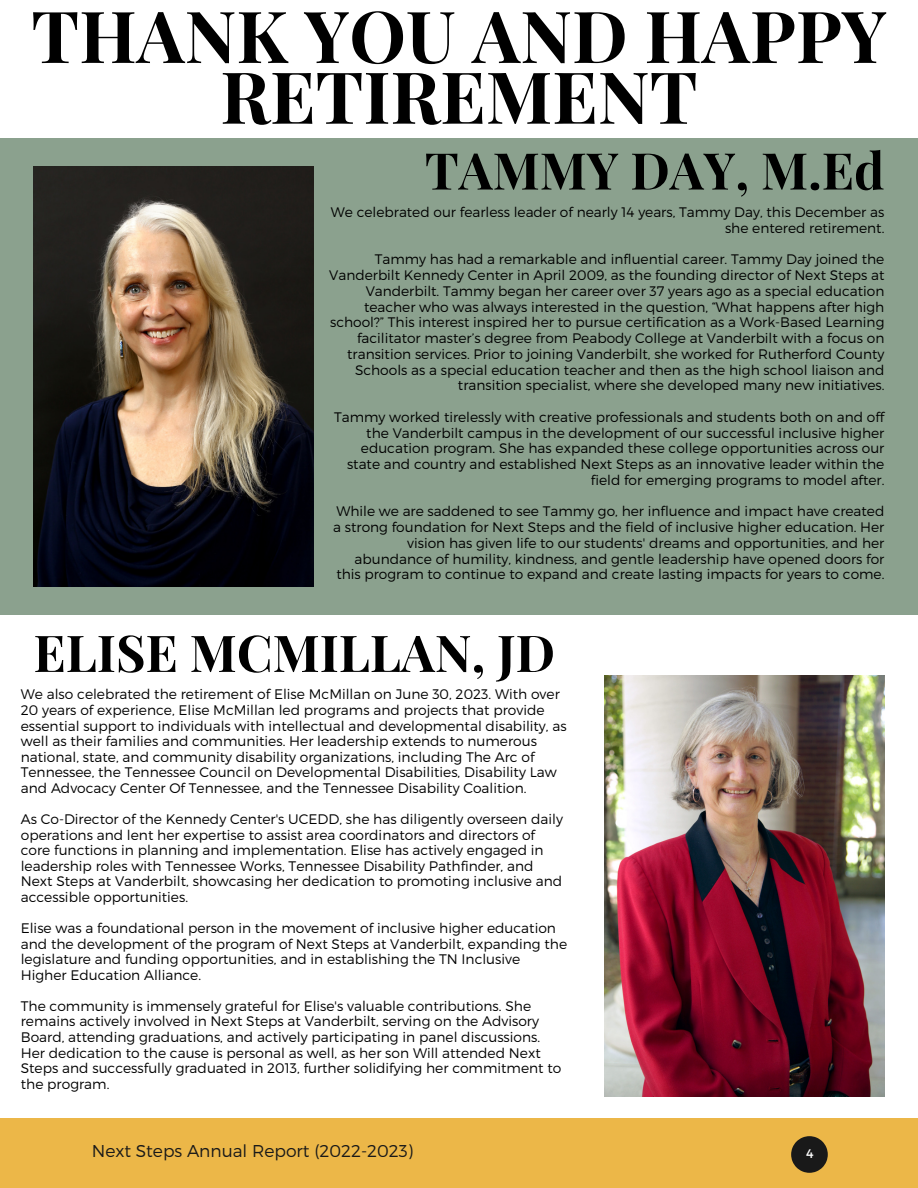
<style>
.page{position:relative;width:918px;height:1188px;background:#fff}
.page>*{position:absolute;margin:0;border:0;box-sizing:border-box;transform-origin:0 0}
.t1{font:700 71.85px/60.8px "Playfair Display";color:#000;text-align:center}
.t2{font:700 50.85px "Playfair Display";color:#000}
.t3{font:300 17.1px "Montserrat";color:#191919}
.t4{font:300 13.8px/15.6px "Montserrat";color:#000;text-align:right}
.t5{font:12.45px "Montserrat";color:#fff}
</style>
<div class="page">
<div style="left:0;top:1118px;width:918px;height:70px;background:#ecb748"></div>
<svg style="left:791px;top:1136px;width:37px;height:37px"></svg>
<img style="left:604px;top:676px;width:280px;height:421px">
<div style="left:0;top:138px;width:918px;height:477px;background:#8ba18e"></div>
<img style="left:33px;top:167px;width:281px;height:419px">
<h4 class="t1" style="left:31px;top:3px;width:857px">THANK YOU AND HAPPY<br>RETIREMENT</h4>
<p class="t2" style="left:425px;top:135px;width:461px">TAMMY DAY, M.Ed</p>
<h2 class="t4" style="left:331px;top:204px;width:555px">We celebrated our fearless leader of nearly 14 years, Tammy Day, this December as she entered retirement.</h2>
<p class="t4" style="left:329px;top:251px;width:557px">Tammy has had a remarkable and influential career. Tammy Day joined the<br>Vanderbilt Kennedy Center in April 2009, as the founding director of Next Steps at</p>
<p class="t4" style="left:330px;top:282px;width:556px">Vanderbilt. Tammy began her career over 37 years ago as a special education teacher who was always interested in the question, “What happens after high school?” This interest inspired her to pursue certification as a Work-Based Learning facilitator master’s degree from Peabody College at Vanderbilt with a focus on transition services. Prior to joining Vanderbilt, she worked for Rutherford County Schools as a special education teacher and then as the high school liaison and transition specialist, where she developed many new initiatives.</p>
<p class="t4" style="left:334px;top:408px;width:552px">Tammy worked tirelessly with creative professionals and students both on and off</p>
<p class="t4" style="left:347px;top:424px;width:539px">the Vanderbilt campus in the development of our successful inclusive higher education program. She has expanded these college opportunities across our state and country and established Next Steps as an innovative leader within the field for emerging programs to model after.</p>
<p class="t4" style="left:336px;top:503px;width:550px">While we are saddened to see Tammy go, her influence and impact have created</p>
<p class="t4" style="left:333px;top:519px;width:553px">a strong foundation for Next Steps and the field of inclusive higher education. Her vision has given life to our students' dreams and opportunities, and her abundance of humility, kindness, and gentle leadership have opened doors for this program to continue to expand and create lasting impacts for years to come.</p>
<p class="t2" style="left:34px;top:617px;width:523px">ELISE MCMILLAN, JD</p>
<p class="t4" style="left:21px;top:686px;width:547px;text-align:left">We also celebrated the retirement of Elise McMillan on June 30, 2023. With over 20 years of experience, Elise McMillan led programs and projects that provide essential support to individuals with intellectual and developmental disability, as well as their families and communities. Her leadership extends to numerous national, state, and community disability organizations, including The Arc of Tennessee, the Tennessee Council on Developmental Disabilities, Disability Law and Advocacy Center Of Tennessee, and the Tennessee Disability Coalition.</p>
<p class="t4" style="left:21px;top:811px;width:544px;text-align:left">As Co-Director of the Kennedy Center's UCEDD, she has diligently overseen daily operations and lent her expertise to assist area coordinators and directors of core functions in planning and implementation. Elise has actively engaged in leadership roles with Tennessee Works, Tennessee Disability Pathfinder, and Next Steps at Vanderbilt, showcasing her dedication to promoting inclusive and accessible opportunities.</p>
<p class="t4" style="left:21px;top:920px;width:548px;text-align:left">Elise was a foundational person in the movement of inclusive higher education and the development of the program of Next Steps at Vanderbilt, expanding the legislature and funding opportunities, and in establishing the TN Inclusive Higher Education Alliance.</p>
<p class="t4" style="left:21px;top:997px;width:542px;text-align:left">The community is immensely grateful for Elise's valuable contributions. She remains actively involved in Next Steps at Vanderbilt, serving on the Advisory Board, attending graduations, and actively participating in panel discussions.<br>Her dedication to the cause is personal as well, as her son Will attended Next Steps and successfully graduated in 2013, further solidifying her commitment to the program.</p>
<h1 class="t3" style="left:92px;top:1140px;width:323px">Next Steps Annual Report (2022-2023)</h1>
<p class="t5" style="left:806px;top:1145px;width:9px">4</p>
</div>
